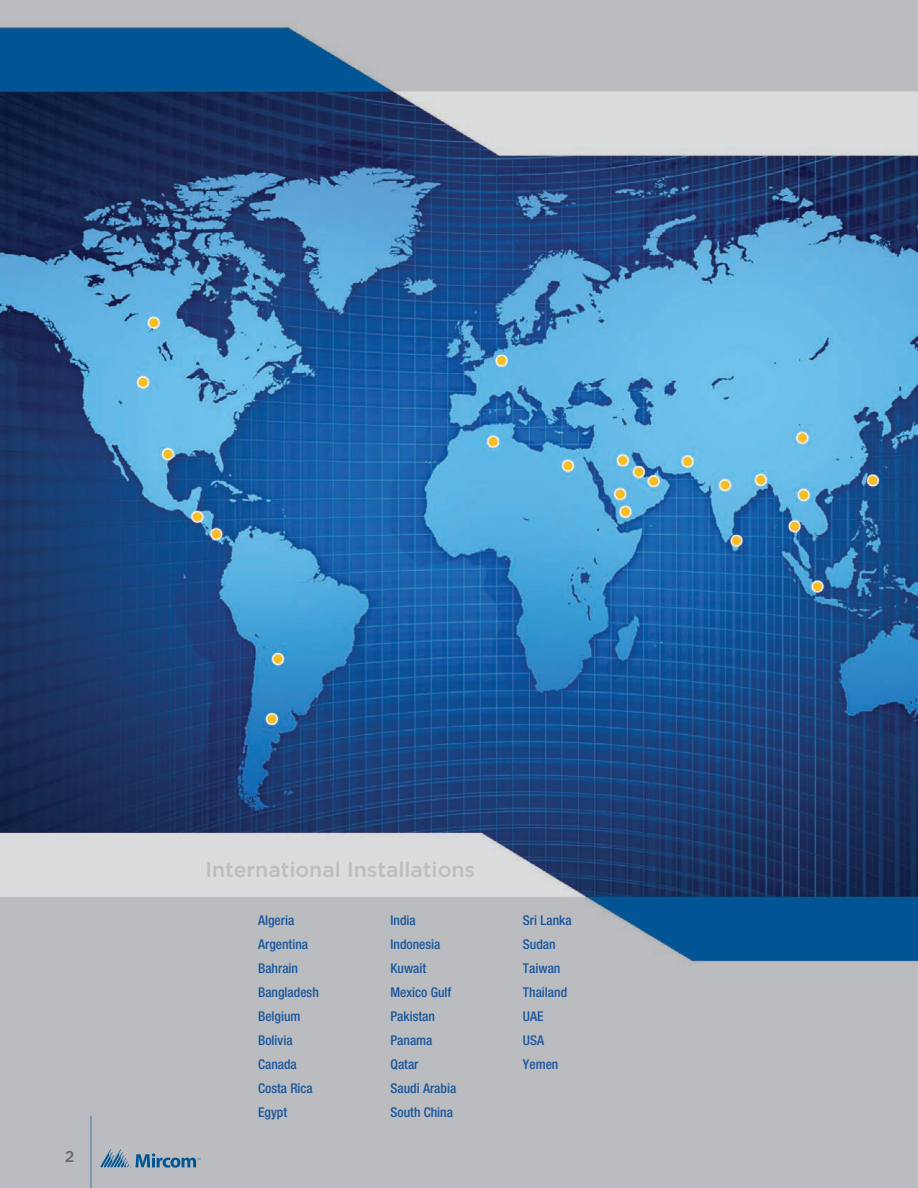
<style>
.page{position:relative;width:918px;height:1188px;background:#fff}
.page>*{position:absolute;margin:0;border:0;box-sizing:border-box;transform-origin:0 0}
.t1{font:500 21.15px "Gotham";color:#bcbdc0}
.t2{font:500 15.6px "Gotham";color:#64696d}
.t3{font:500 condensed 13.5px "Helvetica Neue LT Std";color:#1a569c}
</style>
<div class="page">
<img style="left:0;top:0;width:918px;height:1188px">
<svg style="left:101px;top:1149px;width:99px;height:19px;background:#809bb1"></svg>
<hr style="left:90px;top:1116px;width:2px;height:72px;background:#7287b1">
<p class="t2" style="left:65px;top:1147px;width:11px">2</p>
<p class="t1" style="left:205px;top:855px;width:271px">International Installations</p>
<p class="t3" style="left:258px;top:912px;width:38px">Algeria</p>
<p class="t3" style="left:258px;top:936px;width:51px">Argentina</p>
<p class="t3" style="left:258px;top:960px;width:41px">Bahrain</p>
<p class="t3" style="left:258px;top:984px;width:62px">Bangladesh</p>
<p class="t3" style="left:258px;top:1008px;width:44px">Belgium</p>
<p class="t3" style="left:258px;top:1032px;width:36px">Bolivia</p>
<p class="t3" style="left:258px;top:1056px;width:40px">Canada</p>
<p class="t3" style="left:258px;top:1080px;width:56px">Costa Rica</p>
<p class="t3" style="left:258px;top:1104px;width:30px">Egypt</p>
<p class="t3" style="left:391px;top:912px;width:27px">India</p>
<p class="t3" style="left:391px;top:936px;width:51px">Indonesia</p>
<p class="t3" style="left:391px;top:960px;width:37px">Kuwait</p>
<p class="t3" style="left:391px;top:984px;width:62px">Mexico Gulf</p>
<p class="t3" style="left:391px;top:1008px;width:46px">Pakistan</p>
<p class="t3" style="left:391px;top:1032px;width:43px">Panama</p>
<p class="t3" style="left:391px;top:1056px;width:30px">Qatar</p>
<p class="t3" style="left:391px;top:1080px;width:67px">Saudi Arabia</p>
<p class="t3" style="left:391px;top:1104px;width:64px">South China</p>
<p class="t3" style="left:523px;top:912px;width:50px">Sri Lanka</p>
<p class="t3" style="left:523px;top:936px;width:34px">Sudan</p>
<p class="t3" style="left:523px;top:960px;width:39px">Taiwan</p>
<p class="t3" style="left:523px;top:984px;width:46px">Thailand</p>
<p class="t3" style="left:523px;top:1008px;width:22px">UAE</p>
<p class="t3" style="left:523px;top:1032px;width:23px">USA</p>
<p class="t3" style="left:523px;top:1056px;width:37px">Yemen</p>
</div>
